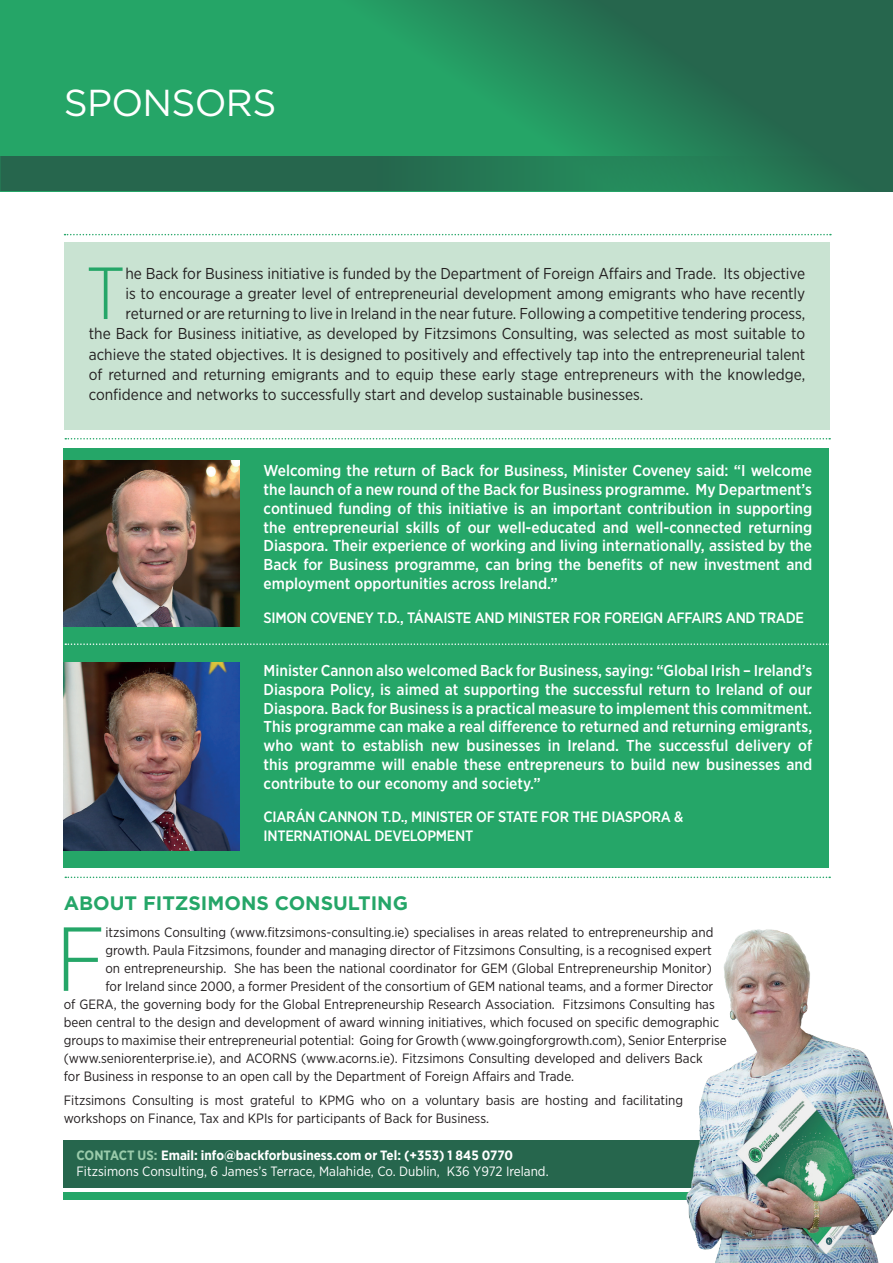
<style>
.page{position:relative;width:893px;height:1263px;background:#fff}
.page>*{position:absolute;margin:0;border:0;box-sizing:border-box;transform-origin:0 0}
.t1{font:300 90.6px "Gotham Narrow";color:#25a668}
.t2{font:300 73.65px "Gotham Narrow";color:#25a668}
.t3{font:37.5px "Gotham";letter-spacing:-.02em;color:#fff}
.t4{font:700 19.5px "Gotham";color:#25a668}
.t5{font:500 15.75px/18.8px "Gotham Narrow";color:#fff;text-align:justify}
.t6{font:15.75px "Gotham Narrow";color:#231f20}
.t7{font:500 15px/18.8px "Gotham Narrow";letter-spacing:-.02em;color:#fff}
.t8{font:13.5px/18px "Gotham Narrow";color:#231f20}
.t9{font:13.5px/16.5px "Gotham Narrow";color:#fff}
.s1{font-weight:700;color:#9acbab}
.s2{font-weight:700}
</style>
<div class="page">
<div style="left:64px;top:448px;width:765px;height:419px;background:#25a668"></div>
<div style="left:64px;top:1141px;width:829px;height:47px;background:#26664d"></div>
<div style="left:64px;top:1192px;width:829px;height:7px;background:#25a668"></div>
<svg style="left:1px;top:0;width:892px;height:157px;background:#258e5d"></svg>
<svg style="left:1px;top:157px;width:892px;height:34px;background:#257051"></svg>
<img style="left:667px;top:867px;width:226px;height:396px">
<div style="left:65px;top:242px;width:765px;height:187px;background:#c9e3d2"></div>
<svg style="left:65px;top:438px;width:765px;height:1px"></svg>
<svg style="left:65px;top:876px;width:765px;height:2px"></svg>
<svg style="left:65px;top:643px;width:764px;height:2px"></svg>
<svg style="left:65px;top:234px;width:766px;height:1px"></svg>
<img style="left:64px;top:460px;width:176px;height:166px">
<img style="left:64px;top:662px;width:176px;height:188px">
<hr style="left:0;top:0;width:1px;height:191px;background:#26664d">
<h3 class="t3" style="left:64px;top:82px;width:214px">SPONSORS</h3>
<h2 class="t2" style="left:86px;top:248px;width:41px">T</h2>
<p class="t6" style="left:126px;top:263px;width:681px">he Back for Business initiative is funded by the Department of Foreign Affairs and Trade. Its objective</p>
<p class="t6" style="left:126px;top:283px;width:681px">is to encourage a greater level of entrepreneurial development among emigrants who have recently</p>
<p class="t6" style="left:126px;top:304px;width:681px">returned or are returning to live in Ireland in the near future. Following a competitive tendering process,</p>
<p class="t6" style="left:89px;top:324px;width:718px">the Back for Business initiative, as developed by Fitzsimons Consulting, was selected as most suitable to</p>
<p class="t6" style="left:89px;top:344px;width:718px">achieve the stated objectives. It is designed to positively and effectively tap into the entrepreneurial talent</p>
<p class="t6" style="left:89px;top:364px;width:718px">of returned and returning emigrants and to equip these early stage entrepreneurs with the knowledge,</p>
<p class="t6" style="left:89px;top:385px;width:556px">confidence and networks to successfully start and develop sustainable businesses.</p>
<p class="t5" style="left:264px;top:461px;width:550px">Welcoming the return of Back for Business, Minister Coveney said: “I welcome the launch of a new round of the Back for Business programme. My Department’s continued funding of this initiative is an important contribution in supporting the entrepreneurial skills of our well-educated and well-connected returning Diaspora. Their experience of working and living internationally, assisted by the Back for Business programme, can bring the benefits of new investment and employment opportunities across Ireland.”</p>
<p class="t7" style="left:264px;top:608px;width:542px">SIMON COVENEY T.D., TÁNAISTE AND MINISTER FOR FOREIGN AFFAIRS AND TRADE</p>
<p class="t5" style="left:264px;top:661px;width:550px">Minister Cannon also welcomed Back for Business, saying: “Global Irish – Ireland’s Diaspora Policy, is aimed at supporting the successful return to Ireland of our Diaspora. Back for Business is a practical measure to implement this commitment.<br>This programme can make a real difference to returned and returning emigrants, who want to establish new businesses in Ireland. The successful delivery of this programme will enable these entrepreneurs to build new businesses and contribute to our economy and society.”</p>
<p class="t7" style="left:264px;top:807px;width:421px">CIARÁN CANNON T.D., MINISTER OF STATE FOR THE DIASPORA &amp;<br>INTERNATIONAL DEVELOPMENT</p>
<h3 class="t4" style="left:64px;top:892px;width:346px">ABOUT FITZSIMONS CONSULTING</h3>
<h1 class="t1" style="left:56px;top:903px;width:51px">F</h1>
<p class="t8" style="left:105px;top:923px;width:609px">itzsimons Consulting (www.fitzsimons-consulting.ie) specialises in areas related to entrepreneurship and</p>
<p class="t8" style="left:105px;top:941px;width:608px">growth. Paula Fitzsimons, founder and managing director of Fitzsimons Consulting, is a recognised expert</p>
<p class="t8" style="left:105px;top:959px;width:608px">on entrepreneurship. She has been the national coordinator for GEM (Global Entrepreneurship Monitor)</p>
<p class="t8" style="left:105px;top:977px;width:609px">for Ireland since 2000, a former President of the consortium of GEM national teams, and a former Director</p>
<p class="t8" style="left:64px;top:995px;width:653px">of GERA, the governing body for the Global Entrepreneurship Research Association. Fitzsimons Consulting has</p>
<p class="t8" style="left:64px;top:1013px;width:657px">been central to the design and development of award winning initiatives, which focused on specific demographic</p>
<p class="t8" style="left:64px;top:1031px;width:665px">groups to maximise their entrepreneurial potential: Going for Growth (www.goingforgrowth.com), Senior Enterprise</p>
<p class="t8" style="left:64px;top:1049px;width:640px">(www.seniorenterprise.ie), and ACORNS (www.acorns.ie). Fitzsimons Consulting developed and delivers Back</p>
<p class="t8" style="left:64px;top:1067px;width:512px">for Business in response to an open call by the Department of Foreign Affairs and Trade.</p>
<p class="t8" style="left:64px;top:1091px;width:621px">Fitzsimons Consulting is most grateful to KPMG who on a voluntary basis are hosting and facilitating workshops on Finance, Tax and KPIs for participants of Back for Business.</p>
<p class="t9" style="left:77px;top:1146px;width:474px"><span class="s1">CONTACT US:</span> <span class="s2">Email: info@backforbusiness.com or Tel: (+353) 1 845 0770<br></span>Fitzsimons Consulting, 6 James’s Terrace, Malahide, Co. Dublin, K36 Y972 Ireland.</p>
</div>
